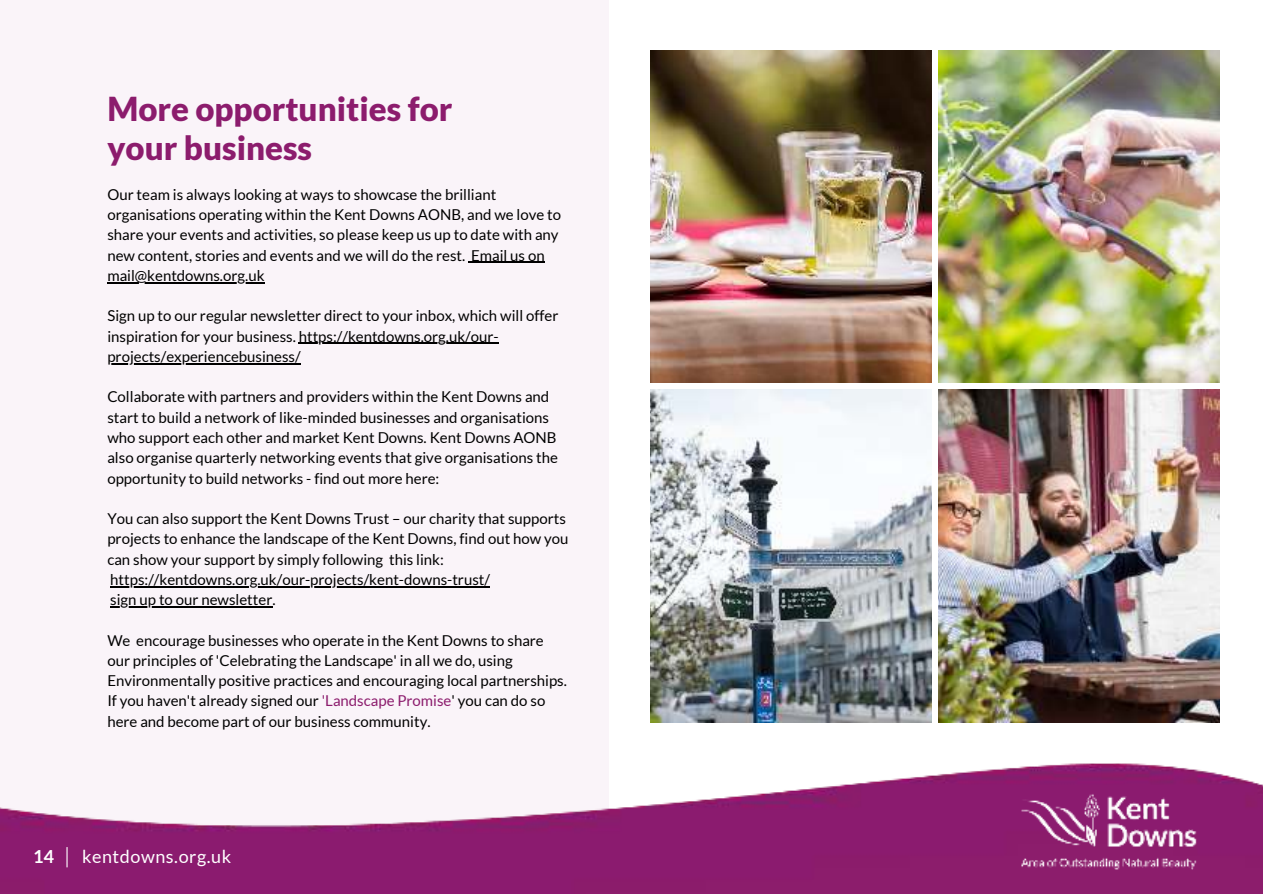
<style>
.page{position:relative;width:1263px;height:894px;background:#fff}
.page>*{position:absolute;margin:0;border:0;box-sizing:border-box;transform-origin:0 0}
.t1{font:900 33px/39.3px "Lato";color:#8c1c6d}
.t2{font:18px "Lato";letter-spacing:.03em;color:#fff}
.t3{font:700 18px "Lato";color:#fff}
.t4{font:15px/20.2px "Lato";color:#000}
.s1{color:#8c1c6d}
</style>
<div class="page">
<img style="left:650px;top:389px;width:281px;height:326px">
<img style="left:650px;top:51px;width:281px;height:332px">
<img style="left:938px;top:389px;width:281px;height:326px">
<img style="left:938px;top:51px;width:281px;height:332px">
<div style="left:0;top:0;width:609px;height:845px;background:#faf4f9"></div>
<img style="left:0;top:715px;width:1263px;height:178px">
<img style="left:1014px;top:788px;width:187px;height:83px">
<hr style="left:66px;top:846px;width:2px;height:21px;background:#fff">
<hr style="left:471px;top:262px;width:74px;height:1px;background:#000">
<hr style="left:107px;top:282px;width:158px;height:1px;background:#000">
<hr style="left:299px;top:343px;width:200px;height:1px;background:#000">
<hr style="left:107px;top:363px;width:194px;height:1px;background:#000">
<hr style="left:110px;top:585px;width:380px;height:2px;background:#000">
<hr style="left:110px;top:606px;width:162px;height:1px;background:#000">
<h1 class="t1" style="left:107px;top:88px;width:347px">More opportunities for your business</h1>
<p class="t4" style="left:107px;top:184px;width:455px">Our team is always looking at ways to showcase the brilliant organisations operating within the Kent Downs AONB, and we love to share your events and activities, so please keep us up to date with any new content, stories and events and we will do the rest. Email us on mail@kentdowns.org.uk</p>
<p class="t4" style="left:107px;top:306px;width:453px">Sign up to our regular newsletter direct to your inbox, which will offer inspiration for your business. https://kentdowns.org.uk/our&shy;projects/experiencebusiness/</p>
<p class="t4" style="left:107px;top:386px;width:452px">Collaborate with partners and providers within the Kent Downs and start to build a network of like-minded businesses and organisations who support each other and market Kent Downs. Kent Downs AONB also organise quarterly networking events that give organisations the opportunity to build networks - find out more here:</p>
<p class="t4" style="left:107px;top:508px;width:463px">You can also support the Kent Downs Trust – our charity that supports projects to enhance the landscape of the Kent Downs, find out how you can show your support by simply following this link: https://kentdowns.org.uk/our-projects/kent-downs-trust/<br>sign up to our newsletter.</p>
<p class="t4" style="left:107px;top:629px;width:461px">We encourage businesses who operate in the Kent Downs to share our principles of 'Celebrating the Landscape' in all we do, using Environmentally positive practices and encouraging local partnerships.<br>If you haven't already signed our <span class="s1">'Landscape Promise</span>' you can do so here and become part of our business community.</p>
<p class="t3" style="left:34px;top:842px;width:22px">14</p>
<p class="t2" style="left:82px;top:846px;width:151px">kentdowns.org.uk</p>
</div>
